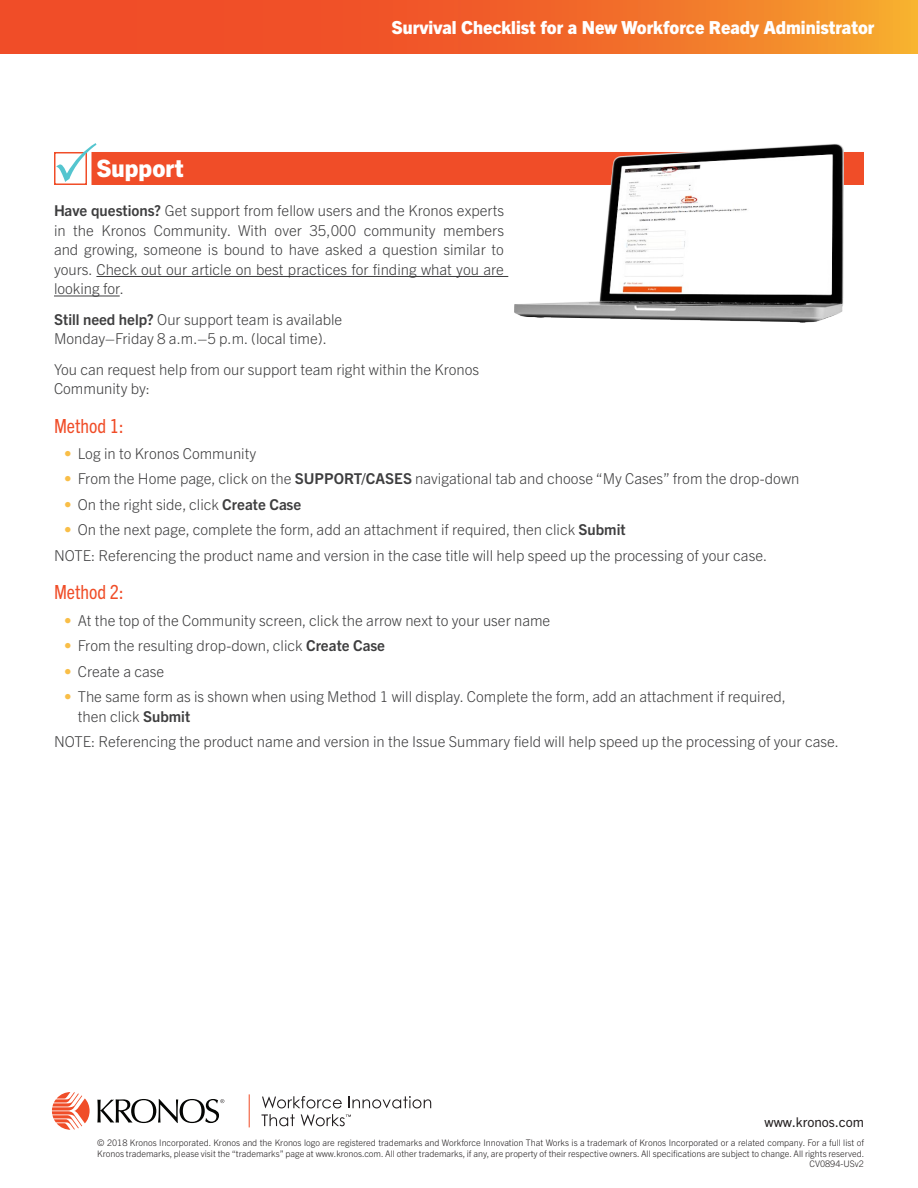
<style>
.page{position:relative;width:918px;height:1188px;background:#fff}
.page>*{position:absolute;margin:0;border:0;box-sizing:border-box;transform-origin:0 0}
.bar_sub{font:800 24px "Trade Gothic Next LT Pro";color:#fff}
.Subhead{font:condensed 19.5px "Trade Gothic Next LT Pro";color:#f04d28}
.t1{font:800 18px "Trade Gothic Next LT Pro";color:#fff}
.Body{font:300 15px/19.5px "Trade Gothic Next LT Pro";color:#3e3e3f}
.t2{font:13.5px "Trade Gothic Next LT Pro";color:#231f20}
.t3{font:300 9px/10.5px "Trade Gothic Next LT Pro";color:#231f20;text-align:right}
.s1{font-weight:700}
.s2{color:#f9be47}
</style>
<div class="page">
<svg style="left:0;top:0;width:918px;height:54px;background:#f16629"></svg>
<svg style="left:52px;top:1092px;width:38px;height:38px"></svg>
<hr style="left:249px;top:1094px;width:1px;height:33px;background:#f04d28">
<svg style="left:262px;top:1096px;width:80px;height:12px"></svg>
<svg style="left:349px;top:1096px;width:82px;height:12px"></svg>
<svg style="left:261px;top:1114px;width:34px;height:12px"></svg>
<svg style="left:301px;top:1114px;width:50px;height:12px"></svg>
<svg style="left:97px;top:1099px;width:127px;height:24px"></svg>
<div style="left:92px;top:152px;width:772px;height:33px;background:#f04d28"></div>
<svg style="left:54px;top:152px;width:33px;height:33px"></svg>
<svg style="left:56px;top:143px;width:41px;height:39px"></svg>
<hr style="left:96px;top:276px;width:412px;height:1px;background:#3e3e3f">
<hr style="left:54px;top:296px;width:66px;height:1px;background:#3e3e3f">
<img style="left:515px;top:144px;width:329px;height:179px">
<p class="t1" style="left:391px;top:15px;width:485px">Survival Checklist for a New Workforce Ready Administrator</p>
<p class="bar_sub" style="left:97px;top:152px;width:89px">Support</p>
<p class="Body" style="left:54px;top:200px;width:452px;text-align:justify"><span class="s1">Have questions?</span> Get support from fellow users and the Kronos experts in the Kronos Community. With over 35,000 community members and growing, someone is bound to have asked a question similar to yours. Check out our article on best practices for finding what you are looking for.</p>
<p class="Body" style="left:54px;top:309px;width:290px"><span class="s1">Still need help?</span> Our support team is available<br>Monday–Friday 8 a.m.–5 p.m. (local time).</p>
<p class="Body" style="left:54px;top:358px;width:427px">You can request help from our support team right within the Kronos<br>Community by:</p>
<p class="Subhead" style="left:54px;top:412px;width:71px">Method 1:</p>
<p class="Body" style="left:64px;top:443px;width:193px"><span class="s2">•</span> Log in to Kronos Community</p>
<p class="Body" style="left:64px;top:468px;width:737px"><span class="s2">•</span> From the Home page, click on the <span class="s1">SUPPORT/CASES</span> navigational tab and choose “My Cases” from the drop-down</p>
<p class="Body" style="left:64px;top:494px;width:239px"><span class="s2">•</span> On the right side, click <span class="s1">Create Case</span></p>
<p class="Body" style="left:64px;top:519px;width:563px"><span class="s2">•</span> On the next page, complete the form, add an attachment if required, then click <span class="s1">Submit</span></p>
<p class="Body" style="left:54px;top:545px;width:715px">NOTE: Referencing the product name and version in the case title will help speed up the processing of your case.</p>
<p class="Subhead" style="left:54px;top:579px;width:71px">Method 2:</p>
<p class="Body" style="left:64px;top:609px;width:488px"><span class="s2">•</span> At the top of the Community screen, click the arrow next to your user name</p>
<p class="Body" style="left:64px;top:635px;width:322px"><span class="s2">•</span> From the resulting drop-down, click <span class="s1">Create Case</span></p>
<p class="Body" style="left:64px;top:660px;width:101px"><span class="s2">•</span> Create a case</p>
<p class="Body" style="left:78px;top:686px;width:710px;text-indent:-14px"><span class="s2">•</span> The same form as is shown when using Method 1 will display. Complete the form, add an attachment if required, then click <span class="s1">Submit</span></p>
<p class="Body" style="left:54px;top:731px;width:787px">NOTE: Referencing the product name and version in the Issue Summary field will help speed up the processing of your case.</p>
<p class="t2" style="left:764px;top:1113px;width:101px">www.kronos.com</p>
<p class="t3" style="left:97px;top:1137px;width:769px">© 2018 Kronos Incorporated. Kronos and the Kronos logo are registered trademarks and Workforce Innovation That Works is a trademark of Kronos Incorporated or a related company. For a full list of<br>Kronos trademarks, please visit the “trademarks” page at www.kronos.com. All other trademarks, if any, are property of their respective owners. All specifications are subject to change. All rights reserved.<br>CV0894-USv2</p>
</div>
